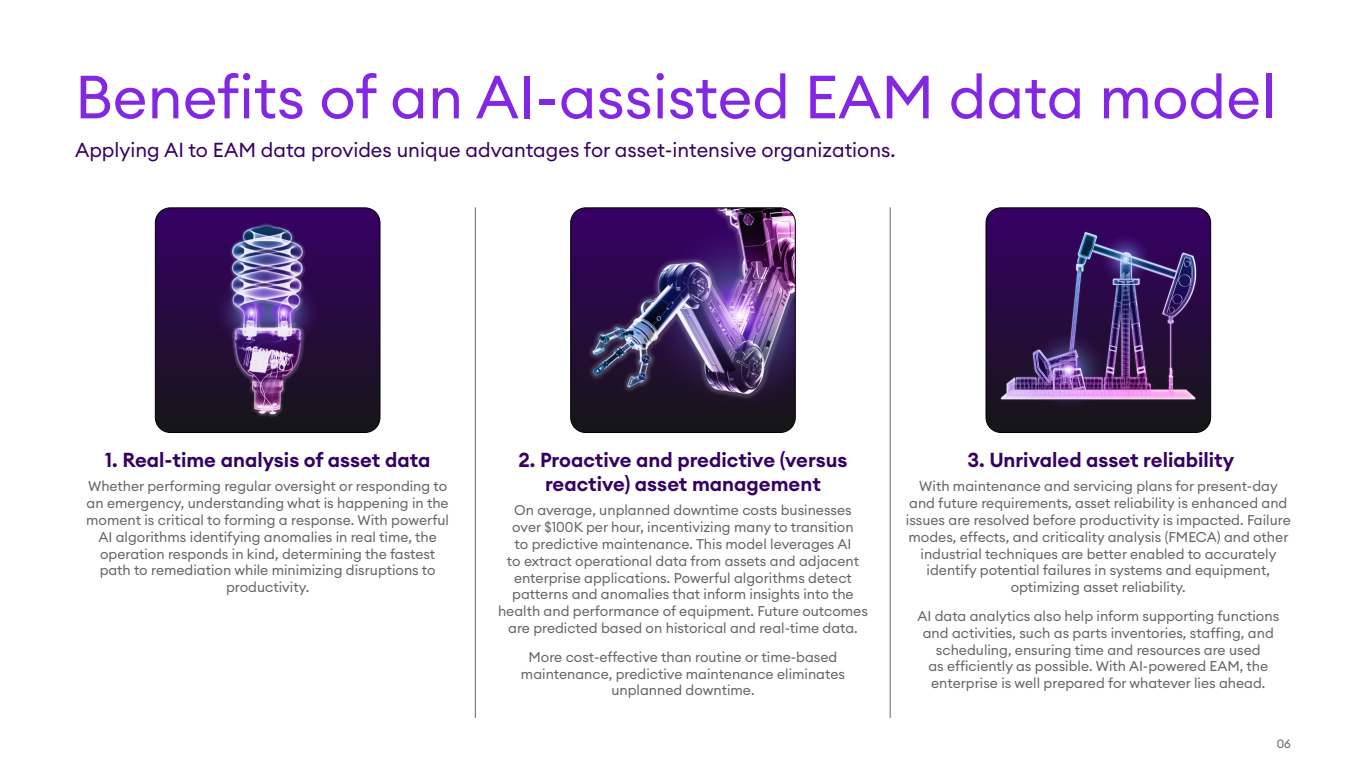
<style>
.page{position:relative;width:1366px;height:768px;background:#fff}
.page>*{position:absolute;margin:0;border:0;box-sizing:border-box;transform-origin:0 0}
.t1{font:60px "Euclid Circular A";color:#8427e2}
.t2{font:600 20px/24px "Euclid Circular A";color:#360065;text-align:center}
.t3{font:20px "Euclid Circular A";color:#360065}
.t4{font:14px/16.8px "Euclid Circular A";color:#656565;text-align:center}
.t5{font:12px "Euclid Circular A";color:#656565}
</style>
<div class="page">
<svg style="left:155px;top:209px;width:225px;height:223px;background:#270b3e"></svg>
<img style="left:215px;top:223px;width:105px;height:195px">
<div style="left:155px;top:207px;width:225px;height:226px;border:1px solid #000;border-radius:15px"></div>
<svg style="left:986px;top:209px;width:225px;height:223px;background:#280d3f"></svg>
<img style="left:999px;top:231px;width:199px;height:178px">
<div style="left:986px;top:207px;width:225px;height:226px;border:1px solid #000;border-radius:15px"></div>
<svg style="left:572px;top:209px;width:222px;height:222px;background:#1f112a"></svg>
<img style="left:587px;top:209px;width:207px;height:201px">
<div style="left:570px;top:207px;width:226px;height:226px;border:1px solid #000;border-radius:15px"></div>
<hr style="left:890px;top:207px;width:1px;height:511px;background:#656565">
<hr style="left:475px;top:207px;width:1px;height:511px;background:#656565">
<h1 class="t1" style="left:75px;top:58px;width:1203px">Benefits of an AI-assisted EAM data model</h1>
<h2 class="t3" style="left:75px;top:137px;width:822px">Applying AI to EAM data provides unique advantages for asset-intensive organizations.</h2>
<h2 class="t2" style="left:105px;top:448px;width:327px">1. Real-time analysis of asset data</h2>
<p class="t4" style="left:86px;top:478px;width:364px">Whether performing regular oversight or responding to an emergency, understanding what is happening in the moment is critical to forming a response. With powerful AI algorithms identifying anomalies in real time, the operation responds in kind, determining the fastest path to remediation while minimizing disruptions to productivity.</p>
<h2 class="t2" style="left:518px;top:448px;width:331px">2. Proactive and predictive (versus reactive) asset management</h2>
<p class="t4" style="left:498px;top:502px;width:371px">On average, unplanned downtime costs businesses over $100K per hour, incentivizing many to transition<br>to predictive maintenance. This model leverages AI<br>to extract operational data from assets and adjacent enterprise applications. Powerful algorithms detect patterns and anomalies that inform insights into the health and performance of equipment. Future outcomes are predicted based on historical and real-time data.</p>
<p class="t4" style="left:521px;top:648px;width:325px">More cost-effective than routine or time-based maintenance, predictive maintenance eliminates unplanned downtime.</p>
<h2 class="t2" style="left:967px;top:448px;width:268px">3. Unrivaled asset reliability</h2>
<p class="t4" style="left:906px;top:478px;width:386px">With maintenance and servicing plans for present-day and future requirements, asset reliability is enhanced and issues are resolved before productivity is impacted. Failure modes, effects, and criticality analysis (FMECA) and other industrial techniques are better enabled to accurately identify potential failures in systems and equipment, optimizing asset reliability.</p>
<p class="t4" style="left:917px;top:607px;width:363px">AI data analytics also help inform supporting functions and activities, such as parts inventories, staffing, and scheduling, ensuring time and resources are used<br>as efficiently as possible. With AI-powered EAM, the enterprise is well prepared for whatever lies ahead.</p>
<p class="t5" style="left:1277px;top:736px;width:16px">06</p>
</div>
